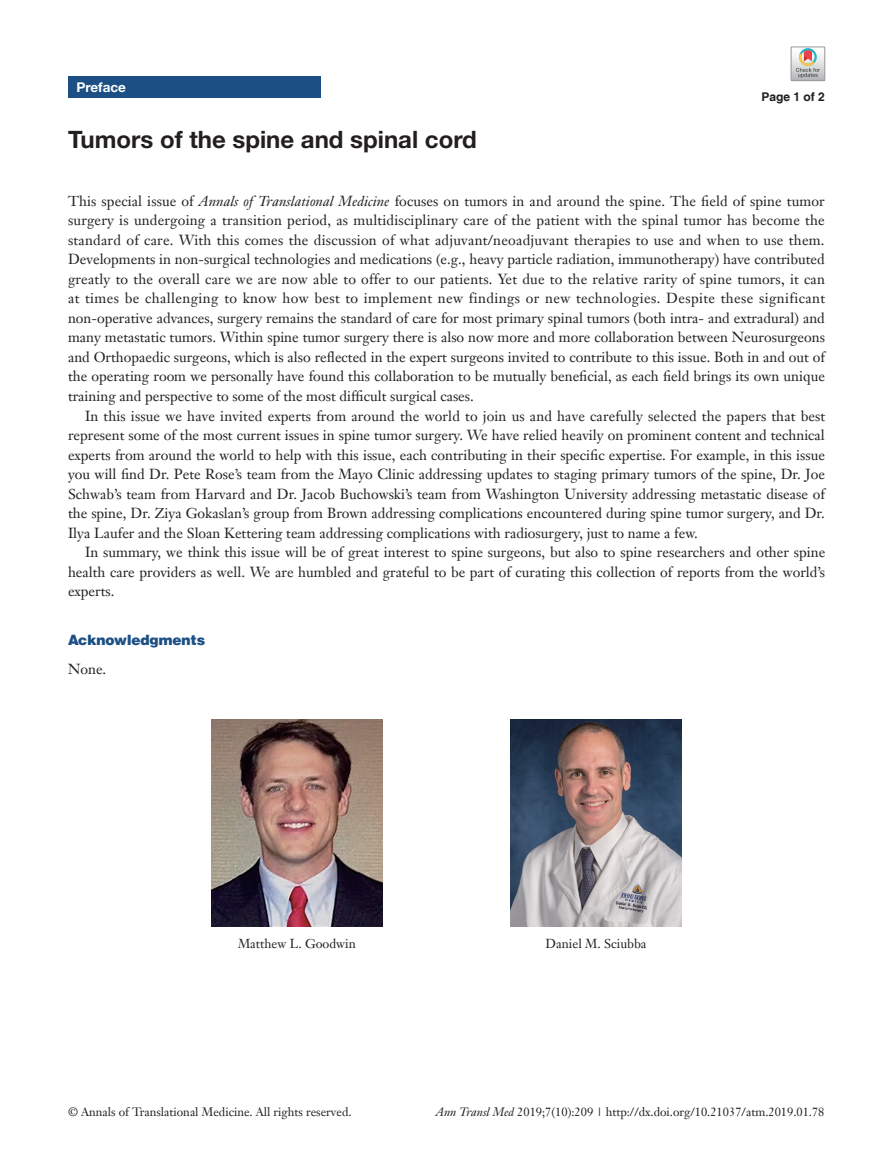
<style>
.page{position:relative;width:893px;height:1170px;background:#fff}
.page>*{position:absolute;margin:0;border:0;box-sizing:border-box;transform-origin:0 0}
.文题{font:700 24px "Helvetica Neue LT Pro";color:#231f20}
.t1{font:14.25px/19.5px "Janson Text LT";color:#231f20;text-align:justify}
.t2{font:900 14.25px "Helvetica";color:#1c5085}
.栏目{font:700 13.5px "Helvetica Neue LT Pro";color:#fff}
.二级标题下沉{font:12.75px "Janson Text LT";color:#231f20}
.t3{font:12px "Janson Text LT";color:#231f20}
.t4{font:700 12px "Helvetica";color:#231f20}
.s1{font-style:italic}
</style>
<div class="page">
<div style="left:68px;top:77px;width:252px;height:21px;background:#1c5085"></div>
<img style="left:211px;top:719px;width:172px;height:207px">
<img style="left:510px;top:719px;width:172px;height:207px">
<svg style="left:791px;top:47px;width:34px;height:34px"></svg>
<p class="栏目" style="left:77px;top:79px;width:51px">Preface</p>
<p class="文题" style="left:68px;top:124px;width:410px">Tumors of the spine and spinal cord</p>
<p class="t4" style="left:762px;top:89px;width:65px">Page 1 of 2</p>
<p class="t1" style="left:68px;top:191px;width:759px">This special issue of <span class="s1">Annals of Translational Medicine</span> focuses on tumors in and around the spine. The field of spine tumor surgery is undergoing a transition period, as multidisciplinary care of the patient with the spinal tumor has become the standard of care. With this comes the discussion of what adjuvant/neoadjuvant therapies to use and when to use them.<br>Developments in non-surgical technologies and medications (e.g., heavy particle radiation, immunotherapy) have contributed greatly to the overall care we are now able to offer to our patients. Yet due to the relative rarity of spine tumors, it can at times be challenging to know how best to implement new findings or new technologies. Despite these significant non-operative advances, surgery remains the standard of care for most primary spinal tumors (both intra- and extradural) and many metastatic tumors. Within spine tumor surgery there is also now more and more collaboration between Neurosurgeons and Orthopaedic surgeons, which is also reflected in the expert surgeons invited to contribute to this issue. Both in and out of the operating room we personally have found this collaboration to be mutually beneficial, as each field brings its own unique training and perspective to some of the most difficult surgical cases.</p>
<p class="t1" style="left:68px;top:405px;width:759px;text-indent:17px">In this issue we have invited experts from around the world to join us and have carefully selected the papers that best represent some of the most current issues in spine tumor surgery. We have relied heavily on prominent content and technical experts from around the world to help with this issue, each contributing in their specific expertise. For example, in this issue you will find Dr. Pete Rose’s team from the Mayo Clinic addressing updates to staging primary tumors of the spine, Dr. Joe Schwab’s team from Harvard and Dr. Jacob Buchowski’s team from Washington University addressing metastatic disease of the spine, Dr. Ziya Gokaslan’s group from Brown addressing complications encountered during spine tumor surgery, and Dr.<br>Ilya Laufer and the Sloan Kettering team addressing complications with radiosurgery, just to name a few.</p>
<p class="t1" style="left:68px;top:542px;width:759px;text-indent:17px">In summary, we think this issue will be of great interest to spine surgeons, but also to spine researchers and other spine health care providers as well. We are humbled and grateful to be part of curating this collection of reports from the world’s experts.</p>
<p class="t2" style="left:68px;top:630px;width:139px">Acknowledgments</p>
<p class="t1" style="left:68px;top:659px;width:40px">None.</p>
<p class="二级标题下沉" style="left:238px;top:935px;width:119px">Matthew L. Goodwin</p>
<p class="二级标题下沉" style="left:545px;top:935px;width:103px">Daniel M. Sciubba</p>
<p class="t3" style="left:68px;top:1104px;width:285px">© Annals of Translational Medicine. All rights reserved.</p>
<p class="t3" style="left:436px;top:1104px;width:390px"><span class="s1">Ann Transl Med</span> 2019;7(10):209 | http://dx.doi.org/10.21037/atm.2019.01.78</p>
</div>
